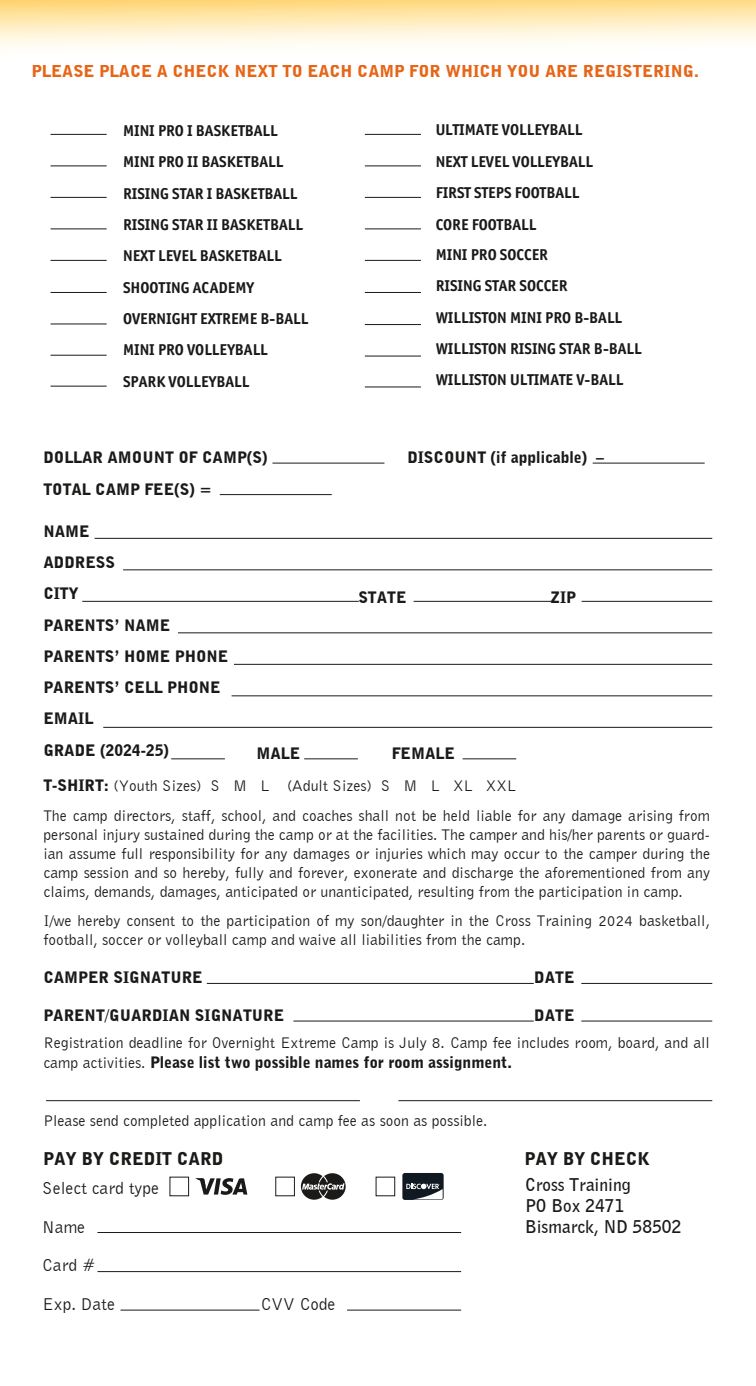
<style>
.page{position:relative;width:756px;height:1386px;background:#fff}
.page>*{position:absolute;margin:0;border:0;box-sizing:border-box;transform-origin:0 0}
.t1{font:17.5px "Bell Gothic BT";color:#1b1a19}
.t2{font:700 17.5px/21px "Bell Gothic BT";color:#1b1a19}
.t3{font:900 17.5px "Bell Gothic BT";color:#1b1a19}
.t4{font:900 16.62px "Bell Gothic BT";color:#e76516}
.t5{font:15.75px/18.9px "Bell Gothic BT";color:#1b1a19}
.t6{font:700 15.75px/31.3px "Officina Sans ITC Pro";color:#1b1a19}
.t7{font:900 15.75px/31.3px "Bell Gothic BT";color:#1b1a19}
.s1{font-weight:900}
.s2{font-style:inherit}
.s3{font-weight:400}
</style>
<div class="page">
<hr style="left:365px;top:165px;width:56px;height:1px;background:#1b1a19">
<hr style="left:365px;top:197px;width:56px;height:1px;background:#1b1a19">
<hr style="left:365px;top:134px;width:56px;height:1px;background:#1b1a19">
<hr style="left:365px;top:228px;width:56px;height:1px;background:#1b1a19">
<hr style="left:365px;top:260px;width:56px;height:1px;background:#1b1a19">
<hr style="left:365px;top:292px;width:56px;height:1px;background:#1b1a19">
<hr style="left:51px;top:165px;width:56px;height:1px;background:#1b1a19">
<hr style="left:51px;top:197px;width:56px;height:1px;background:#1b1a19">
<hr style="left:51px;top:134px;width:56px;height:1px;background:#1b1a19">
<hr style="left:51px;top:228px;width:56px;height:1px;background:#1b1a19">
<hr style="left:51px;top:260px;width:56px;height:1px;background:#1b1a19">
<hr style="left:51px;top:292px;width:56px;height:1px;background:#1b1a19">
<hr style="left:51px;top:324px;width:56px;height:1px;background:#1b1a19">
<hr style="left:365px;top:387px;width:56px;height:1px;background:#1b1a19">
<hr style="left:365px;top:324px;width:56px;height:1px;background:#1b1a19">
<hr style="left:365px;top:356px;width:56px;height:1px;background:#1b1a19">
<hr style="left:51px;top:386px;width:56px;height:1px;background:#1b1a19">
<hr style="left:51px;top:355px;width:56px;height:1px;background:#1b1a19">
<hr style="left:272px;top:463px;width:112px;height:1px;background:#1b1a19">
<hr style="left:593px;top:463px;width:112px;height:1px;background:#1b1a19">
<hr style="left:220px;top:494px;width:112px;height:1px;background:#1b1a19">
<hr style="left:95px;top:538px;width:617px;height:1px;background:#1b1a19">
<hr style="left:123px;top:569px;width:589px;height:1px;background:#1b1a19">
<hr style="left:398px;top:1100px;width:314px;height:1px;background:#1b1a19">
<hr style="left:46px;top:1100px;width:314px;height:1px;background:#1b1a19">
<hr style="left:582px;top:601px;width:130px;height:1px;background:#1b1a19">
<hr style="left:414px;top:601px;width:137px;height:1px;background:#1b1a19">
<hr style="left:82px;top:601px;width:277px;height:1px;background:#1b1a19">
<hr style="left:178px;top:632px;width:534px;height:1px;background:#1b1a19">
<hr style="left:234px;top:664px;width:478px;height:1px;background:#1b1a19">
<hr style="left:232px;top:695px;width:480px;height:1px;background:#1b1a19">
<hr style="left:103px;top:727px;width:609px;height:1px;background:#1b1a19">
<hr style="left:581px;top:983px;width:131px;height:1px;background:#1b1a19">
<hr style="left:207px;top:983px;width:327px;height:1px;background:#1b1a19">
<hr style="left:581px;top:1021px;width:131px;height:1px;background:#1b1a19">
<hr style="left:293px;top:1021px;width:241px;height:1px;background:#1b1a19">
<hr style="left:463px;top:758px;width:53px;height:1px;background:#1b1a19">
<hr style="left:304px;top:758px;width:54px;height:1px;background:#1b1a19">
<hr style="left:171px;top:758px;width:54px;height:1px;background:#1b1a19">
<hr style="left:97px;top:1232px;width:364px;height:1px;background:#1b1a19">
<hr style="left:97px;top:1271px;width:364px;height:1px;background:#1b1a19">
<hr style="left:347px;top:1310px;width:114px;height:1px;background:#1b1a19">
<hr style="left:121px;top:1310px;width:139px;height:1px;background:#1b1a19">
<svg style="left:301px;top:1173px;width:45px;height:27px"></svg>
<svg style="left:196px;top:1178px;width:51px;height:17px"></svg>
<div style="left:275px;top:1177px;width:20px;height:19px;border:1px solid #1b1a19"></div>
<div style="left:376px;top:1177px;width:19px;height:19px;border:1px solid #1b1a19"></div>
<div style="left:402px;top:1173px;width:42px;height:27px;background:#101821;border-radius:2px"></div>
<svg style="left:406px;top:1184px;width:37px;height:15px"></svg>
<svg style="left:0;top:0;width:756px;height:48px;background:#feedc0"></svg>
<p class="t4" style="left:32px;top:61px;width:669px">PLEASE PLACE A CHECK NEXT TO EACH CAMP FOR WHICH YOU ARE REGISTERING.</p>
<p class="t6" style="left:123px;top:115px;width:187px">MINI PRO I BASKETBALL<br>MINI PRO II BASKETBALL<br>RISING STAR I BASKETBALL<br>RISING STAR II BASKETBALL<br>NEXT LEVEL BASKETBALL<br>SHOOTING ACADEMY<br>OVERNIGHT EXTREME B-BALL<br>MINI PRO VOLLEYBALL<br>SPARK VOLLEYBALL</p>
<p class="t6" style="left:436px;top:114px;width:159px">ULTIMATE VOLLEYBALL<br>NEXT LEVEL VOLLEYBALL<br>FIRST STEPS FOOTBALL<br>CORE FOOTBALL</p>
<p class="t6" style="left:436px;top:239px;width:208px">MINI PRO SOCCER<br>RISING STAR SOCCER<br>WILLISTON MINI PRO B-BALL<br>WILLISTON RISING STAR B-BALL<br>WILLISTON ULTIMATE V-BALL</p>
<p class="t7" style="left:43px;top:442px;width:226px">DOLLAR AMOUNT OF CAMP(S)</p>
<p class="t7" style="left:407px;top:442px;width:198px">DISCOUNT (if applicable) –</p>
<p class="t7" style="left:43px;top:473px;width:170px">TOTAL CAMP FEE(S) =</p>
<p class="t7" style="left:43px;top:515px;width:187px">NAME<br>ADDRESS<br>CITY<br>PARENTS’ NAME<br>PARENTS’ HOME PHONE<br>PARENTS’ CELL PHONE<br>EMAIL<br>GRADE (2024-25)</p>
<p class="t7" style="left:358px;top:581px;width:50px">STATE</p>
<p class="t7" style="left:551px;top:581px;width:27px">ZIP</p>
<p class="t5" style="left:43px;top:738px;width:668px;line-height:31.2px;text-indent:348px"><span class="s1">FEMALE<br>T-SHIRT:</span> (Youth Sizes) S M L (Adult Sizes) S M L XL XXL<br>The camp directors, staff, school, and coaches shall not be held liable for any damage arising from</p>
<p class="t5" style="left:43px;top:825px;width:668px;text-align:justify">personal injury sustained during the camp or at the facilities. The camper and his/her parents or guard&shy;ian assume full responsibility for any damages or injuries which may occur to the camper during the camp session and so hereby, fully and forever, exonerate and discharge the aforementioned from any claims, demands, damages, anticipated or unanticipated, resulting from the participation in camp.</p>
<p class="t5" style="left:43px;top:911px;width:668px">I/we hereby consent to the participation of my son/daughter in the Cross Training 202<span class="s2">4</span> basketball, football, soccer or volleyball camp and waive all liabilities from the camp.</p>
<p class="t7" style="left:43px;top:962px;width:161px">CAMPER SIGNATURE</p>
<p class="t7" style="left:534px;top:962px;width:42px">DATE</p>
<p class="t7" style="left:43px;top:999px;width:242px">PARENT/GUARDIAN SIGNATURE</p>
<p class="t7" style="left:256px;top:738px;width:45px">MALE</p>
<p class="t5" style="left:43px;top:1002px;width:668px;line-height:27.3px;text-indent:491px"><span class="s1">DATE<br></span>Registration deadline for Overnight Extreme Camp is July <span class="s2">8</span>. Camp fee includes room, board, and all</p>
<p class="t7" style="left:43px;top:1046px;width:471px"><span class="s3">camp activities.</span> Please list two possible names for room assignment.</p>
<p class="t5" style="left:43px;top:1111px;width:446px">Please send completed application and camp fee as soon as possible.</p>
<p class="t3" style="left:43px;top:1147px;width:182px">PAY BY CREDIT CARD</p>
<p class="t3" style="left:525px;top:1147px;width:127px">PAY BY CHECK</p>
<p class="t1" style="left:42px;top:1178px;width:118px">Select card type</p>
<p class="t1" style="left:42px;top:1216px;width:44px">Name</p>
<p class="t1" style="left:42px;top:1255px;width:55px">Card #</p>
<p class="t1" style="left:42px;top:1293px;width:74px">Exp. Date</p>
<p class="t1" style="left:261px;top:1293px;width:76px">CVV Code</p>
<p class="t2" style="left:525px;top:1173px;width:158px">Cross Training<br>PO Box 2471<br>Bismarck, ND 58502</p>
</div>
